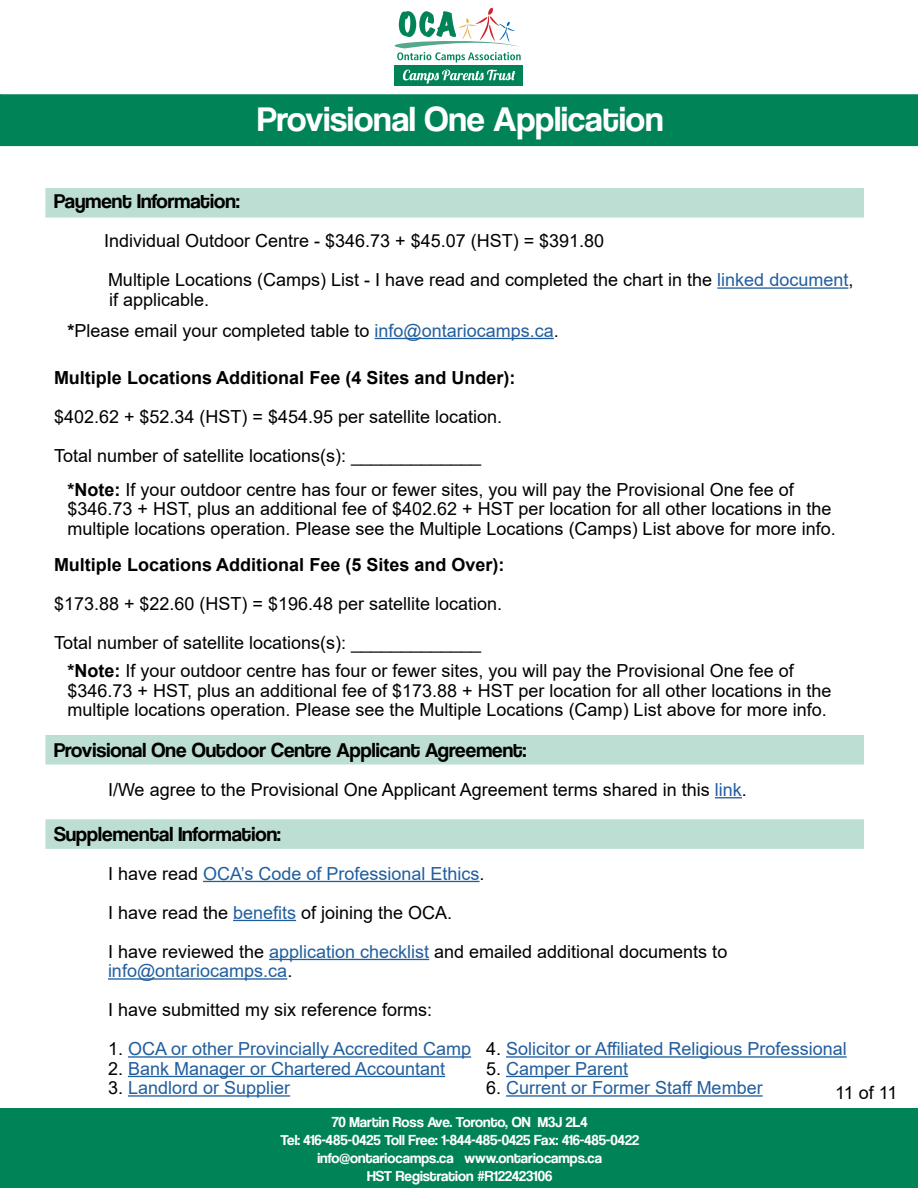
<style>
.page{position:relative;width:918px;height:1188px;background:#fff}
.page>*{position:absolute;margin:0;border:0;box-sizing:border-box;transform-origin:0 0}
.t1{font:36px "Coolvetica Rg";color:#fff}
.t2{font:21px "Coolvetica Rg";color:#000}
.t3{font:18px/39px "Arial";color:#000}
.t4{font:18px "Arial";color:#215e9e}
.t5{font:700 18px "Arial";color:#000}
.t6{font:15px/18px "Coolvetica Rg";color:#fff;text-align:center}
.s1{color:#215e9e}
.s2{font-weight:700}
.s3{color:#000}
</style>
<div class="page">
<svg style="left:395px;top:8px;width:126px;height:55px"></svg>
<div style="left:395px;top:65px;width:128px;height:21px;background:#008457"></div>
<svg style="left:403px;top:70px;width:112px;height:14px"></svg>
<div style="left:45px;top:819px;width:819px;height:30px;background:#bddfd3"></div>
<div style="left:45px;top:735px;width:819px;height:30px;background:#bddfd3"></div>
<div style="left:45px;top:188px;width:819px;height:30px;background:#bddfd3"></div>
<div style="left:0;top:1108px;width:918px;height:80px;background:#008457"></div>
<div style="left:0;top:95px;width:918px;height:50px;background:#008457"></div>
<div style="left:0;top:94px;width:918px;height:52px;border:2px solid #008457"></div>
<hr style="left:717px;top:287px;width:131px;height:2px;background:#215e9e">
<svg style="left:715px;top:797px;width:27px;height:1px"></svg>
<hr style="left:203px;top:881px;width:277px;height:1px;background:#215e9e">
<hr style="left:233px;top:920px;width:63px;height:1px;background:#215e9e">
<hr style="left:269px;top:959px;width:160px;height:1px;background:#215e9e">
<hr style="left:108px;top:978px;width:179px;height:2px;background:#215e9e">
<hr style="left:128px;top:1056px;width:343px;height:2px;background:#215e9e">
<hr style="left:506px;top:1056px;width:341px;height:2px;background:#215e9e">
<hr style="left:128px;top:1076px;width:317px;height:1px;background:#215e9e">
<hr style="left:506px;top:1076px;width:122px;height:1px;background:#215e9e">
<hr style="left:128px;top:1095px;width:162px;height:2px;background:#215e9e">
<hr style="left:506px;top:1095px;width:257px;height:2px;background:#215e9e">
<hr style="left:375px;top:338px;width:179px;height:1px;background:#215e9e">
<h1 class="t1" style="left:258px;top:98px;width:408px">Provisional One Application</h1>
<p class="t2" style="left:54px;top:189px;width:187px">Payment Information:</p>
<p class="t3" style="left:104px;top:221px;width:751px">Individual Outdoor Centre - $346.73 + $45.07 (HST) = $391.80<br>Multiple Locations (Camps) List - I have read and completed the chart in the <span class="s1">linked document</span>,</p>
<p class="t3" style="left:109px;top:280px;width:102px">if applicable.</p>
<p class="t3" style="left:67px;top:311px;width:493px"><span class="s2">*</span>Please email your completed table to <span class="s1">info@ontariocamps.ca</span>.</p>
<p class="t5" style="left:54px;top:365px;width:463px">Multiple Locations Additional Fee (4 Sites and Under):</p>
<p class="t3" style="left:54px;top:397px;width:450px">$402.62 + $52.34 (HST) = $454.95 per satellite location.<br>Total number of satellite locations(s): _____________</p>
<p class="t3" style="left:67px;top:479px;width:770px;line-height:19.5px"><span class="s2">*Note:</span> If your outdoor centre has four or fewer sites, you will pay the Provisional One fee of $346.73 + HST, plus an additional fee of $402.62 + HST per location for all other locations in the multiple locations operation. Please see the Multiple Locations (Camps) List above for more info.</p>
<p class="t5" style="left:54px;top:552px;width:452px">Multiple Locations Additional Fee (5 Sites and Over):</p>
<p class="t3" style="left:54px;top:584px;width:450px">$173.88 + $22.60 (HST) = $196.48 per satellite location.<br>Total number of satellite locations(s): _____________</p>
<p class="t3" style="left:67px;top:661px;width:766px;line-height:19.5px"><span class="s2">*Note:</span> If your outdoor centre has four or fewer sites, you will pay the Provisional One fee of $346.73 + HST, plus an additional fee of $173.88 + HST per location for all other locations in the multiple locations operation. Please see the Multiple Locations (Camp) List above for more info.</p>
<p class="t2" style="left:54px;top:738px;width:474px">Provisional One Outdoor Centre Applicant Agreement:</p>
<p class="t3" style="left:108px;top:770px;width:640px">I/We agree to the Provisional One Applicant Agreement terms shared in this <span class="s1">link</span>.</p>
<p class="t2" style="left:54px;top:821px;width:228px">Supplemental Information:</p>
<p class="t3" style="left:108px;top:854px;width:621px">I have read <span class="s1">OCA’s Code of Professional Ethics</span>.<br>I have read the <span class="s1">benefits</span> of joining the OCA.<br>I have reviewed the <span class="s1">application checklist</span> and emailed additional documents to</p>
<p class="t3" style="left:108px;top:951px;width:326px"><span class="s1">info@ontariocamps.ca</span>.<br>I have submitted my six reference forms:</p>
<p class="t4" style="left:108px;top:1036px;width:740px"><span class="s3">1.</span> OCA or other Provincially Accredited Camp <span class="s3">4.</span> Solicitor or Affiliated Religious Professional</p>
<p class="t4" style="left:108px;top:1056px;width:339px"><span class="s3">2.</span> Bank Manager or Chartered Accountant</p>
<p class="t4" style="left:486px;top:1056px;width:144px"><span class="s3">5.</span> Camper Parent</p>
<p class="t4" style="left:108px;top:1075px;width:184px"><span class="s3">3.</span> Landlord or Supplier</p>
<p class="t4" style="left:486px;top:1075px;width:278px"><span class="s3">6.</span> Current or Former Staff Member</p>
<p class="t3" style="left:835px;top:1073px;width:64px">11 of 11</p>
<p class="t6" style="left:280px;top:1113px;width:360px">70 Martin Ross Ave. Toronto, ON M3J 2L4<br>Tel: 416-485-0425 Toll Free: 1-844-485-0425 Fax: 416-485-0422 info@ontariocamps.ca www.ontariocamps.ca<br>HST Registration #R122423106</p>
</div>
